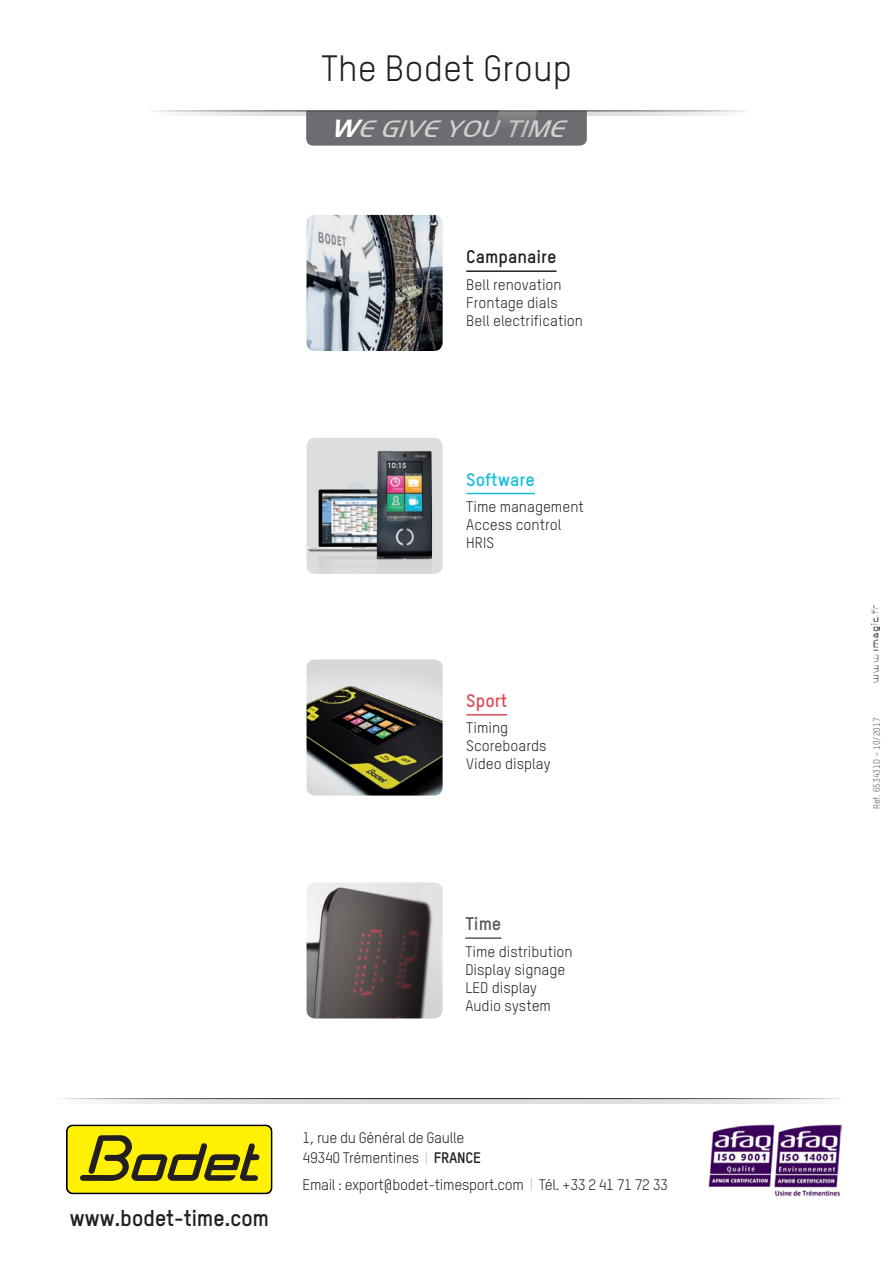
<style>
.page{position:relative;width:893px;height:1263px;background:#fff}
.page>*{position:absolute;margin:0;border:0;box-sizing:border-box;transform-origin:0 0}
.t1{font:36px "TSTARPRO";color:#231f20}
.t2{font:italic 24.6px "Handel Got D Ligh";color:#d1d2d4}
.txt{font:700 22.5px "TSTARPRO";letter-spacing:-.02em;color:#231f20}
.txt-2{font:700 18px "TSTARPRO";color:#231f20}
.txt-3{font:700 18px "TSTARPRO";color:#1cbeda}
.txt-4{font:700 18px "TSTARPRO";color:#db4c59}
.txt-5{font:700 18px "TSTARPRO";color:#57585a}
.txt-6{font:15px/18px "TSTARPRO";color:#231f20}
.dos_fiche_coordoonée{font:15px/19.5px "TSTARPRO";letter-spacing:-.02em;color:#231f20}
.texte_courant{font:9px "TSTARPRO";color:#57585a}
.s1{font-family:"Handel Got D";font-weight:700;font-size:25.8px;color:#fff}
.s2{color:#bcbdc0}
.s3{font-weight:700}
</style>
<div class="page">
<img style="left:872px;top:606px;width:7px;height:76px">
<svg style="left:157px;top:111px;width:587px;height:4px"></svg>
<svg style="left:306px;top:110px;width:281px;height:36px;background:#6e6f72"></svg>
<svg style="left:79px;top:1099px;width:745px;height:4px;background:#dfdfe1"></svg>
<svg style="left:66px;top:1124px;width:207px;height:70px;background:#c4b90a"></svg>
<img style="left:709px;top:1125px;width:133px;height:71px">
<img style="left:307px;top:882px;width:136px;height:136px">
<hr style="left:465px;top:937px;width:36px;height:2px;background:#57585a">
<img style="left:307px;top:215px;width:136px;height:136px">
<hr style="left:466px;top:270px;width:90px;height:2px;background:#231f20">
<img style="left:307px;top:659px;width:136px;height:137px">
<hr style="left:466px;top:714px;width:41px;height:1px;background:#db4c59">
<hr style="left:466px;top:493px;width:69px;height:1px;background:#1cbeda">
<div style="left:307px;top:438px;width:136px;height:136px;background:#dcdddf;border-radius:9px"></div>
<img style="left:307px;top:451px;width:125px;height:123px">
<p class="t1" style="left:321px;top:47px;width:252px">The Bodet Group</p>
<p class="t2" style="left:330px;top:112px;width:246px"><span class="s1">W</span>EGIVEYOUTIME</p>
<p class="txt-2" style="left:466px;top:245px;width:92px">Campanaire</p>
<p class="txt-6" style="left:466px;top:275px;width:118px">Bell renovation<br>Frontage dials<br>Bell electrification</p>
<p class="txt-3" style="left:466px;top:468px;width:70px">Software</p>
<p class="txt-6" style="left:466px;top:497px;width:119px">Time management<br>Access control<br>HRIS</p>
<p class="txt-4" style="left:466px;top:689px;width:42px">Sport</p>
<p class="txt-6" style="left:466px;top:719px;width:86px">Timing<br>Scoreboards<br>Video display</p>
<p class="txt-5" style="left:465px;top:912px;width:38px">Time</p>
<p class="txt-6" style="left:465px;top:942px;width:109px">Time distribution<br>Display signage<br>LED display<br>Audio system</p>
<p class="txt" style="left:69px;top:1204px;width:201px">www.bodet-time.com</p>
<p class="dos_fiche_coordoonée" style="left:303px;top:1128px;width:180px">1, rue du Général de Gaulle<br>49340 Trémentines <span class="s2">|</span> <span class="s3">FRANCE</span></p>
<p class="dos_fiche_coordoonée" style="left:303px;top:1174px;width:367px">Email : export@bodet-timesport.com <span class="s2">|</span> Tél. +33 2 41 71 72 33</p>
<p class="texte_courant" style="left:871px;top:809px;width:93px;rotate:-90deg">Ref. 653431D – 10/2017</p>
</div>
